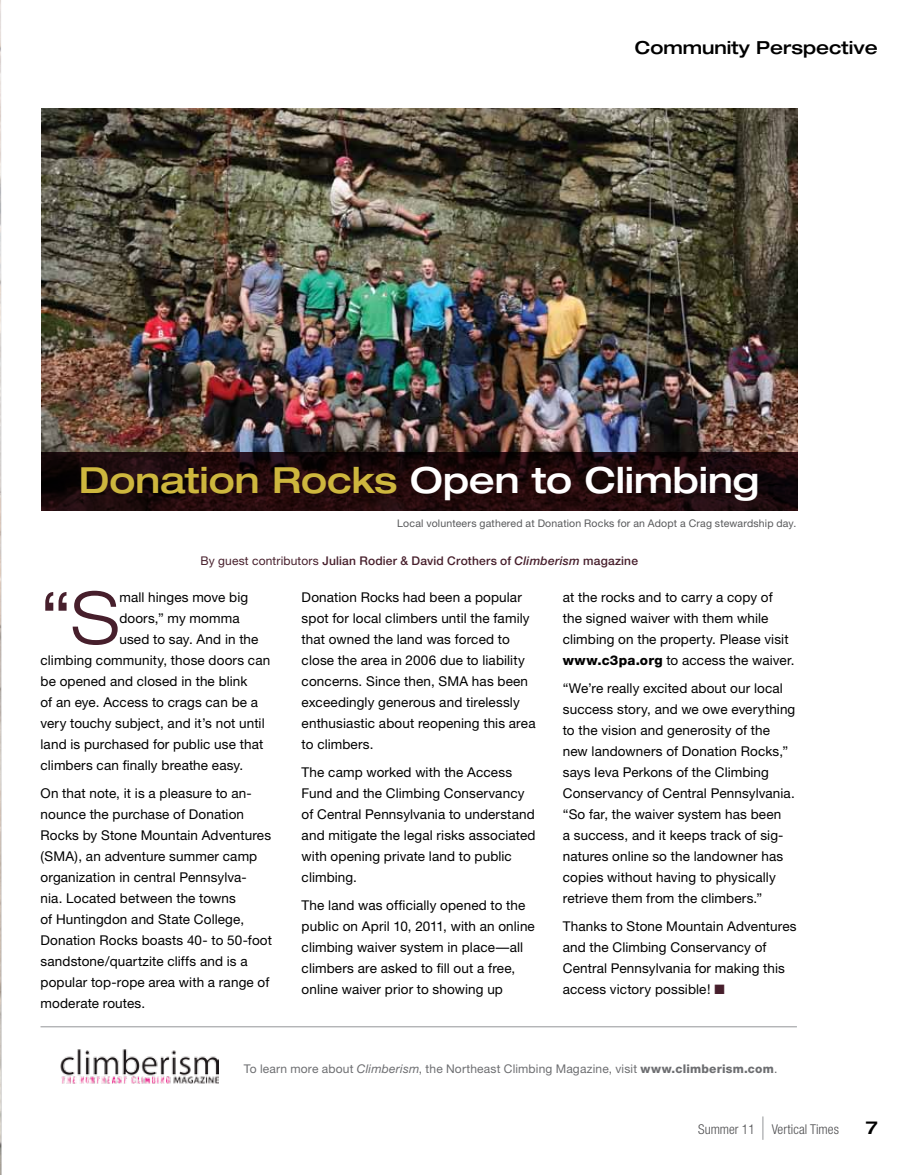
<style>
.page{position:relative;width:905px;height:1175px;background:#fff}
.page>*{position:absolute;margin:0;border:0;box-sizing:border-box;transform-origin:0 0}
.t1{font:72.3px "Helvetica Neue";color:#471f2c}
.t2{font:500 expanded 36px "Helvetica Neue";letter-spacing:-.005em;color:#fff}
.t3{font:500 expanded 18px "Helvetica Neue";color:#000}
.t4{font:13.5px/21px "Helvetica Neue";letter-spacing:.01em;color:#000}
.t5{font:300 condensed 13.5px "Helvetica Neue";color:#4d4d4f}
.t6{font:12px "Helvetica Neue";letter-spacing:.015em;color:#6d6e71}
.t7{font:500 12px "Helvetica Neue";letter-spacing:.015em;color:#471f2c}
.t8{font:10.5px "Helvetica Neue";letter-spacing:.015em;color:#58595b}
.s1{color:#ceb73e}
.s2{font-weight:400}
.s3{font-style:italic}
.s4{font-weight:300;font-stretch:expanded}
.s5{font-weight:800}
.s6{color:#471f2c}
</style>
<div class="page">
<svg style="left:762px;top:1116px;width:1px;height:23px"></svg>
<img style="left:41px;top:108px;width:756px;height:344px">
<svg style="left:41px;top:452px;width:756px;height:58px;background:#1d090b"></svg>
<img style="left:0;top:0;width:2px;height:1174px">
<img style="left:60px;top:1049px;width:159px;height:35px">
<hr style="left:40px;top:1026px;width:756px;height:1px;background:#939598">
<h3 class="t3" style="left:635px;top:36px;width:244px">Community Perspective</h3>
<h2 class="t2" style="left:79px;top:457px;width:682px"><span class="s1">Donation Rocks</span> Open to Climbing</h2>
<p class="t8" style="left:397px;top:516px;width:400px">Local volunteers gathered at Donation Rocks for an Adopt a Crag stewardship day.</p>
<p class="t7" style="left:200px;top:553px;width:439px"><span class="s2">By guest contributors</span> Julian Rodier &amp; David Crothers of <span class="s3">Climberism</span> magazine</p>
<h1 class="t1" style="left:40px;top:575px;width:77px">“<span class="s4">S</span></h1>
<p class="t4" style="left:119px;top:586px;width:130px">mall hinges move big</p>
<p class="t4" style="left:119px;top:607px;width:122px">doors,” my momma</p>
<p class="t4" style="left:119px;top:628px;width:141px">used to say. And in the</p>
<p class="t4" style="left:41px;top:649px;width:231px">climbing community, those doors can</p>
<p class="t4" style="left:41px;top:670px;width:208px">be opened and closed in the blink</p>
<p class="t4" style="left:41px;top:691px;width:219px">of an eye. Access to crags can be a</p>
<p class="t4" style="left:41px;top:712px;width:226px">very touchy subject, and it’s not until</p>
<p class="t4" style="left:41px;top:733px;width:224px">land is purchased for public use that</p>
<p class="t4" style="left:41px;top:754px;width:204px">climbers can finally breathe easy.</p>
<p class="t4" style="left:41px;top:782px;width:233px">On that note, it is a pleasure to an&shy;nounce the purchase of Donation<br>Rocks by Stone Mountain Adventures (SMA), an adventure summer camp organization in central Pennsylva&shy;nia. Located between the towns<br>of Huntingdon and State College,<br>Donation Rocks boasts 40- to 50-foot sandstone/quartzite cliffs and is a popular top-rope area with a range of moderate routes.</p>
<p class="t4" style="left:301px;top:586px;width:235px">Donation Rocks had been a popular spot for local climbers until the family that owned the land was forced to close the area in 2006 due to liability concerns. Since then, SMA has been exceedingly generous and tirelessly enthusiastic about reopening this area to climbers.</p>
<p class="t4" style="left:301px;top:761px;width:235px">The camp worked with the Access<br>Fund and the Climbing Conservancy of Central Pennsylvania to understand and mitigate the legal risks associated with opening private land to public climbing.</p>
<p class="t4" style="left:301px;top:894px;width:235px">The land was officially opened to the public on April 10, 2011, with an online climbing waiver system in place—all climbers are asked to fill out a free, online waiver prior to showing up</p>
<p class="t4" style="left:562px;top:586px;width:233px">at the rocks and to carry a copy of the signed waiver with them while climbing on the property. Please visit <span class="s5">www.c3pa.org</span> to access the waiver.</p>
<p class="t4" style="left:562px;top:677px;width:234px">“We’re really excited about our local success story, and we owe everything to the vision and generosity of the new landowners of Donation Rocks,” says Ieva Perkons of the Climbing Conservancy of Central Pennsylvania. “So far, the waiver system has been<br>a success, and it keeps track of sig&shy;natures online so the landowner has copies without having to physically retrieve them from the climbers.”</p>
<p class="t4" style="left:562px;top:915px;width:235px">Thanks to Stone Mountain Adventures and the Climbing Conservancy of Central Pennsylvania for making this access victory possible! <span class="s6">■</span></p>
<p class="t6" style="left:244px;top:1061px;width:535px">To learn more about <span class="s3">Climberism</span>, the Northeast Climbing Magazine, visit <span class="s5">www.climberism.com</span>.</p>
<p class="t5" style="left:698px;top:1121px;width:142px">Summer 11 Vertical Times</p>
<h3 class="t3" style="left:865px;top:1115px;width:14px">7</h3>
</div>
